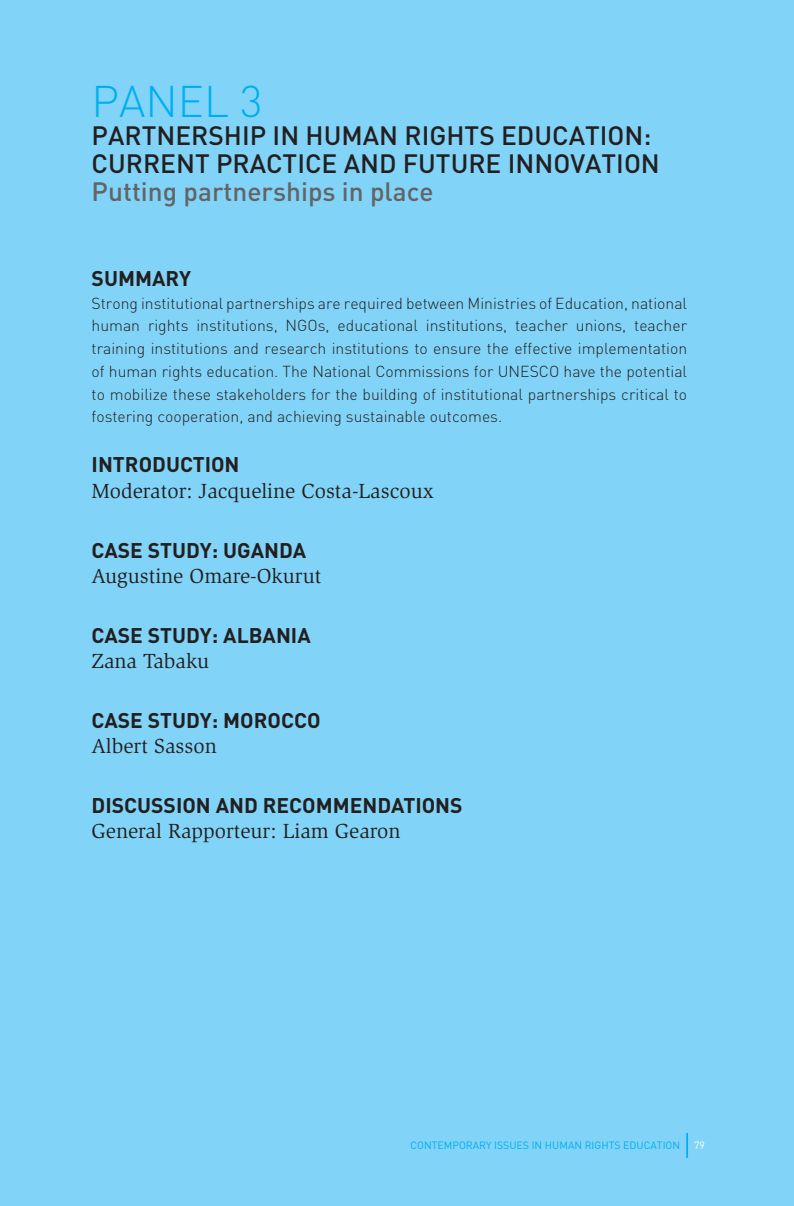
<style>
.page{position:relative;width:794px;height:1206px;background:#81d4f7}
.page>*{position:absolute;margin:0;border:0;box-sizing:border-box;transform-origin:0 0}
.t1{font:300 43.75px "DIN";color:#00aeef}
.t2{font:500 26.25px/28px "DIN";color:#231f20}
.t3{font:500 26.25px "DIN";color:#636466}
.t4{font:21px "Slimbach Std";color:#231f20}
.t5{font:700 21px "DIN";color:#231f20}
.t6{font:300 15.75px/22.8px "DIN";color:#231f20;text-align:justify}
.t7{font:10.5px "DIN";color:#00aeef}
.t8{font:10.5px "DIN";color:#fff}
</style>
<div class="page">
<hr style="left:686px;top:1133px;width:2px;height:25px;background:#00aeef">
<h1 class="t1" style="left:92px;top:86px;width:173px">PANEL 3</h1>
<h2 class="t2" style="left:92px;top:124px;width:570px">PARTNERSHIP IN HUMAN RIGHTS EDUCATION:<br>CURRENT PRACTICE AND FUTURE INNOVATION</h2>
<h2 class="t3" style="left:92px;top:182px;width:343px">Putting partnerships in place</h2>
<h3 class="t5" style="left:92px;top:271px;width:101px">SUMMARY</h3>
<p class="t6" style="left:92px;top:293px;width:597px">Strong institutional partnerships are required between Ministries of Education, national human rights institutions, NGOs, educational institutions, teacher unions, teacher training institutions and research institutions to ensure the effective implementation of human rights education. The National Commissions for UNESCO have the potential to mobilize these stakeholders for the building of institutional partnerships critical to fostering cooperation, and achieving sustainable outcomes.</p>
<h3 class="t5" style="left:92px;top:457px;width:149px">INTRODUCTION</h3>
<h3 class="t4" style="left:92px;top:482px;width:343px">Moderator: Jacqueline Costa-Lascoux</h3>
<h3 class="t5" style="left:92px;top:542px;width:216px">CASE STUDY: UGANDA</h3>
<h3 class="t4" style="left:92px;top:568px;width:231px">Augustine Omare-Okurut</h3>
<h3 class="t5" style="left:92px;top:627px;width:221px">CASE STUDY: ALBANIA</h3>
<h3 class="t4" style="left:92px;top:653px;width:119px">Zana Tabaku</h3>
<h3 class="t5" style="left:92px;top:713px;width:231px">CASE STUDY: MOROCCO</h3>
<h3 class="t4" style="left:92px;top:738px;width:127px">Albert Sasson</h3>
<h3 class="t5" style="left:92px;top:798px;width:372px">DISCUSSION AND RECOMMENDATIONS</h3>
<h3 class="t4" style="left:92px;top:823px;width:310px">General Rapporteur: Liam Gearon</h3>
<p class="t7" style="left:410px;top:1141px;width:271px">CONTEMPORARY ISSUES IN HUMAN RIGHTS EDUCATION</p>
<p class="t8" style="left:694px;top:1141px;width:12px">79</p>
</div>
